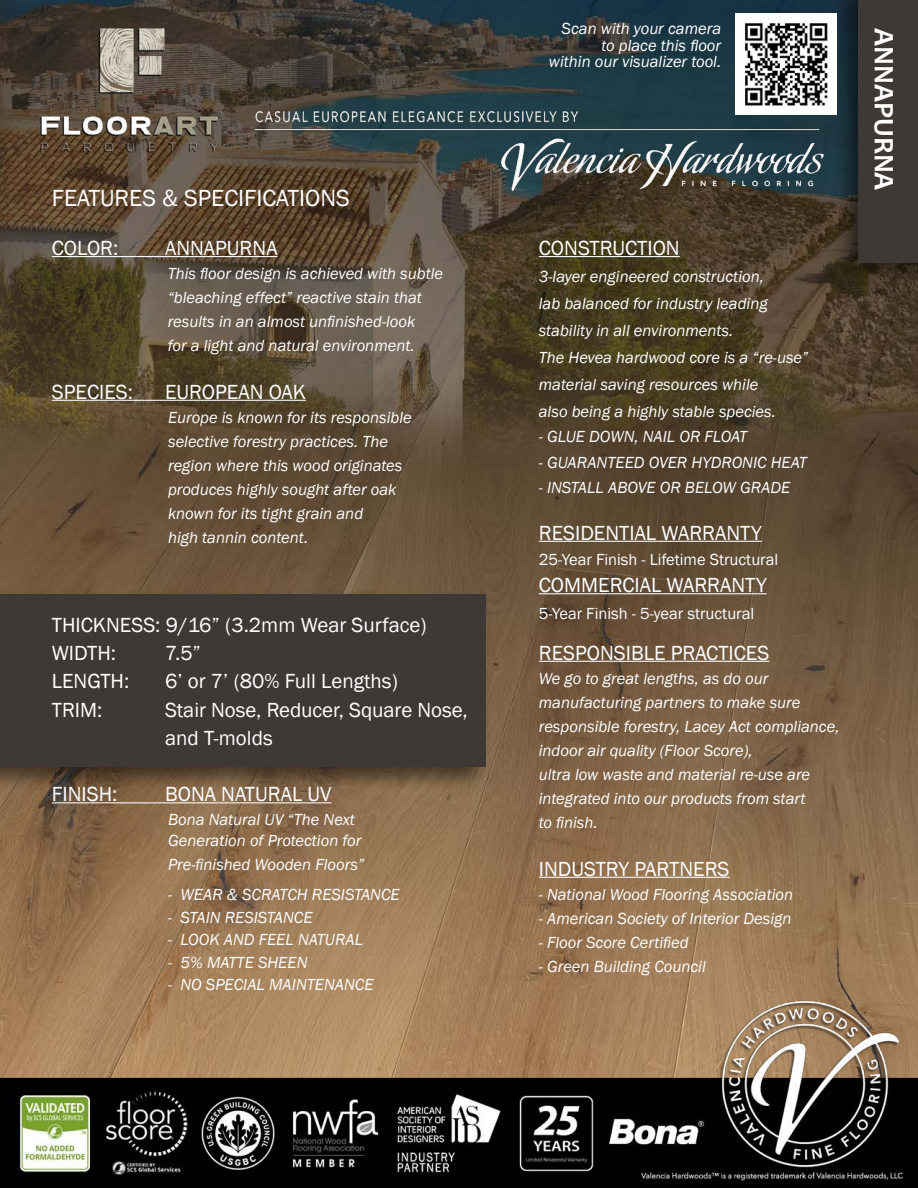
<style>
.page{position:relative;width:918px;height:1188px;background:#fff}
.page>*{position:absolute;margin:0;border:0;box-sizing:border-box;transform-origin:0 0}
.t1{font:700 28.5px "Candara";color:#fff}
.t2{font:24px "Franklin Gothic";color:#fff}
.t3{font:21px/28.5px "Franklin Gothic";color:#fff}
.t4{font:italic 16.5px/24px "Franklin Gothic";color:#fff}
.t5{font:16.5px "Franklin Gothic";color:#fff}
</style>
<div class="page">
<img style="left:0;top:0;width:918px;height:1078px">
<div style="left:0;top:588px;width:492px;height:204px;background:#000;opacity:.5"></div>
<div style="left:0;top:594px;width:486px;height:173px;background:#3f3935"></div>
<div style="left:834px;top:0;width:84px;height:287px;background:#000;opacity:.5"></div>
<div style="left:858px;top:0;width:60px;height:262px;background:#3f3935"></div>
<hr style="left:52px;top:256px;width:226px;height:1px;background:#fff">
<hr style="left:52px;top:400px;width:254px;height:1px;background:#fff">
<hr style="left:52px;top:802px;width:280px;height:1px;background:#fff">
<hr style="left:539px;top:256px;width:141px;height:1px;background:#fff">
<hr style="left:539px;top:541px;width:223px;height:1px;background:#fff">
<hr style="left:539px;top:593px;width:228px;height:1px;background:#fff">
<hr style="left:539px;top:661px;width:230px;height:1px;background:#fff">
<hr style="left:539px;top:877px;width:191px;height:1px;background:#fff">
<img style="left:736px;top:14px;width:101px;height:101px">
<svg style="left:0;top:1078px;width:918px;height:110px;background:#292a27"></svg>
<h2 class="t2" style="left:52px;top:183px;width:299px">FEATURES &amp; SPECIFICATIONS</h2>
<p class="t3" style="left:52px;top:234px;width:68px">COLOR:</p>
<p class="t3" style="left:165px;top:234px;width:114px">ANNAPURNA</p>
<p class="t4" style="left:168px;top:262px;width:277px">This floor design is achieved with subtle “bleaching effect” reactive stain that results in an almost unfinished-look<br>for a light and natural environment.</p>
<p class="t3" style="left:52px;top:378px;width:83px">SPECIES:</p>
<p class="t3" style="left:165px;top:378px;width:142px">EUROPEAN OAK</p>
<p class="t4" style="left:168px;top:406px;width:245px">Europe is known for its responsible selective forestry practices. The region where this wood originates produces highly sought after oak known for its tight grain and<br>high tannin content.</p>
<p class="t3" style="left:52px;top:611px;width:376px">THICKNESS: 9/16” (3.2mm Wear Surface)<br>WIDTH:</p>
<p class="t3" style="left:165px;top:639px;width:37px">7.5”</p>
<p class="t3" style="left:52px;top:668px;width:79px">LENGTH:</p>
<p class="t3" style="left:165px;top:668px;width:234px">6’ or 7’ (80% Full Lengths)</p>
<p class="t3" style="left:52px;top:696px;width:52px">TRIM:</p>
<p class="t3" style="left:165px;top:696px;width:304px">Stair Nose, Reducer, Square Nose, and T-molds</p>
<p class="t3" style="left:52px;top:780px;width:67px">FINISH:</p>
<p class="t3" style="left:165px;top:780px;width:168px">BONA NATURAL UV</p>
<p class="t4" style="left:168px;top:810px;width:195px;line-height:21px">Bona Natural UV “The Next<br>Generation of Protection for</p>
<p class="t4" style="left:168px;top:853px;width:198px">Pre-finished Wooden Floors”</p>
<p class="t4" style="left:168px;top:883px;width:233px">- WEAR &amp; SCRATCH RESISTANCE</p>
<p class="t4" style="left:168px;top:906px;width:146px">- STAIN RESISTANCE</p>
<p class="t4" style="left:168px;top:928px;width:197px">- LOOK AND FEEL NATURAL</p>
<p class="t4" style="left:168px;top:951px;width:141px">- 5% MATTE SHEEN</p>
<p class="t4" style="left:168px;top:973px;width:207px">- NO SPECIAL MAINTENANCE</p>
<p class="t4" style="left:562px;top:17px;width:161px">Scan with your camera</p>
<h1 class="t1" style="left:901px;top:28px;width:164px;rotate:90deg">ANNAPURNA</h1>
<p class="t4" style="left:549px;top:37px;width:174px;line-height:16.5px;text-align:right">to place this floor<br>within our visualizer tool.</p>
<p class="t3" style="left:539px;top:234px;width:142px">CONSTRUCTION</p>
<p class="t4" style="left:539px;top:263px;width:271px;line-height:27px">3-layer engineered construction,<br>lab balanced for industry leading stability in all environments.<br>The Hevea hardwood core is a “re-use” material saving resources while<br>also being a highly stable species.</p>
<p class="t4" style="left:539px;top:425px;width:210px">- GLUE DOWN, NAIL OR FLOAT</p>
<p class="t4" style="left:539px;top:451px;width:270px">- GUARANTEED OVER HYDRONIC HEAT</p>
<p class="t4" style="left:539px;top:476px;width:253px">- INSTALL ABOVE OR BELOW GRADE</p>
<p class="t3" style="left:539px;top:519px;width:225px">RESIDENTIAL WARRANTY</p>
<p class="t5" style="left:539px;top:549px;width:241px">25-Year Finish - Lifetime Structural</p>
<p class="t3" style="left:539px;top:571px;width:230px">COMMERCIAL WARRANTY</p>
<p class="t5" style="left:539px;top:603px;width:217px">5-Year Finish - 5-year structural</p>
<p class="t3" style="left:539px;top:639px;width:232px">RESPONSIBLE PRACTICES</p>
<p class="t4" style="left:539px;top:667px;width:302px">We go to great lengths, as do our manufacturing partners to make sure responsible forestry, Lacey Act compliance, indoor air quality (Floor Score),<br>ultra low waste and material re-use are integrated into our products from start<br>to finish.</p>
<p class="t3" style="left:539px;top:855px;width:192px">INDUSTRY PARTNERS</p>
<p class="t4" style="left:539px;top:883px;width:256px">- National Wood Flooring Association</p>
<p class="t4" style="left:539px;top:907px;width:254px">- American Society of Interior Design</p>
<p class="t4" style="left:539px;top:931px;width:151px">- Floor Score Certified</p>
<p class="t4" style="left:539px;top:955px;width:169px">- Green Building Council</p>
</div>
